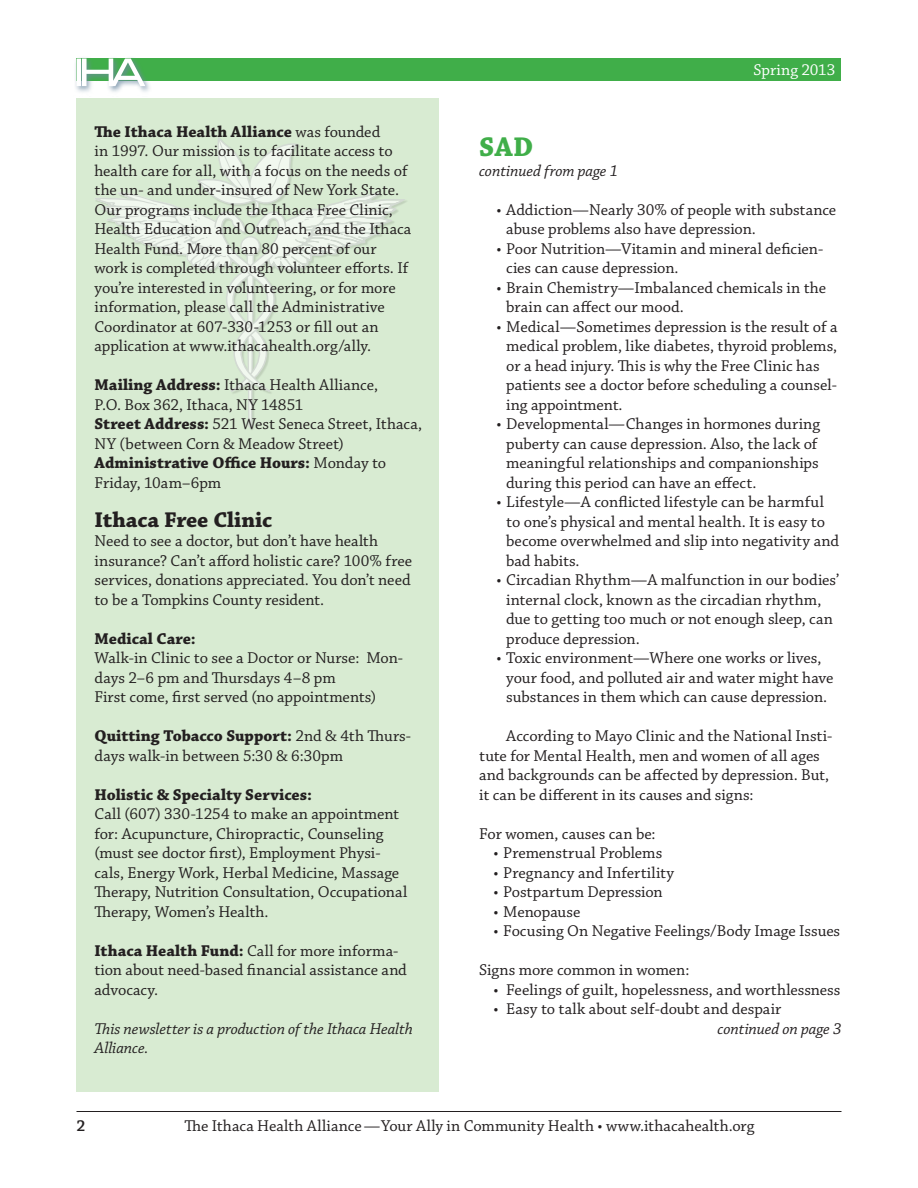
<style>
.page{position:relative;width:918px;height:1188px;background:#fff}
.page>*{position:absolute;margin:0;border:0;box-sizing:border-box;transform-origin:0 0}
.t1{font:700 28.5px "Chaparral Pro";color:#40ae49}
.t2{font:700 22.5px "Chaparral Pro";color:#231f20}
.t3{font:16.5px/19.5px "Chaparral Pro";color:#231f20}
.t4{font:italic 16.5px/19.5px "Chaparral Pro";letter-spacing:-.005em;color:#231f20}
.t5{font:700 16.5px "Chaparral Pro";color:#231f20}
.t6{font:16.5px "Chaparral Pro";letter-spacing:-.01em;color:#fff}
.t7{font:600 16.5px "Chaparral Pro";color:#231f20}
.s1{font-weight:700}
</style>
<div class="page">
<div style="left:76px;top:58px;width:766px;height:23px;background:#40ae49"></div>
<div style="left:74px;top:56px;width:84px;height:43px;background:#6d8aa1;opacity:.8"></div>
<svg style="left:76px;top:58px;width:69px;height:28px"></svg>
<hr style="left:76px;top:1111px;width:766px;height:1px;background:#231f20">
<div style="left:76px;top:98px;width:363px;height:994px;background:#d8ebd2"></div>
<svg style="left:95px;top:137px;width:310px;height:292px"></svg>
<p class="t3" style="left:94px;top:122px;width:318px"><span class="s1">The Ithaca Health Alliance</span> was founded<br>in 1997. Our mission is to facilitate access to health care for all, with a focus on the needs of the un- and under-insured of New York State.<br>Our programs include the Ithaca Free Clinic, Health Education and Outreach, and the Ithaca Health Fund. More than 80 percent of our work is completed through volunteer efforts. If you’re interested in volunteering, or for more information, please call the Administrative Coordinator at 607-330-1253 or fill out an application at www.ithacahealth.org/ally.</p>
<p class="t3" style="left:94px;top:376px;width:329px"><span class="s1">Mailing Address:</span> Ithaca Health Alliance,<br>P.O. Box 362, Ithaca, NY 14851<br><span class="s1">Street Address:</span> 521 West Seneca Street, Ithaca, NY (between Corn &amp; Meadow Street)<br><span class="s1">Administrative Office Hours:</span> Monday to Friday, 10am–6pm</p>
<h2 class="t2" style="left:94px;top:506px;width:179px">Ithaca Free Clinic</h2>
<p class="t3" style="left:94px;top:532px;width:319px">Need to see a doctor, but don’t have health insurance? Can’t afford holistic care? 100% free services, donations appreciated. You don’t need to be a Tompkins County resident.</p>
<p class="t5" style="left:94px;top:629px;width:103px">Medical Care:</p>
<p class="t3" style="left:94px;top:649px;width:310px">Walk-in Clinic to see a Doctor or Nurse: Mon&shy;days 2–6 pm and Thursdays 4–8 pm<br>First come, first served (no appointments)</p>
<p class="t3" style="left:94px;top:727px;width:318px"><span class="s1">Quitting Tobacco Support:</span> 2nd &amp; 4th Thurs&shy;days walk-in between 5:30 &amp; 6:30pm</p>
<p class="t5" style="left:94px;top:785px;width:219px">Holistic &amp; Specialty Services:</p>
<p class="t3" style="left:94px;top:805px;width:314px">Call (607) 330-1254 to make an appointment for: Acupuncture, Chiropractic, Counseling (must see doctor first), Employment Physi&shy;cals, Energy Work, Herbal Medicine, Massage Therapy, Nutrition Consultation, Occupational Therapy, Women’s Health.</p>
<p class="t3" style="left:94px;top:941px;width:314px"><span class="s1">Ithaca Health Fund:</span> Call for more informa&shy;tion about need-based financial assistance and advocacy.</p>
<p class="t4" style="left:94px;top:1019px;width:320px">This newsletter is a production of the Ithaca Health<br>Alliance.</p>
<p class="t6" style="left:754px;top:61px;width:83px">Spring 2013</p>
<h1 class="t1" style="left:479px;top:130px;width:56px">SAD</h1>
<p class="t4" style="left:479px;top:161px;width:140px">continued from page 1</p>
<p class="t3" style="left:506px;top:200px;width:332px;text-indent:-10px">• Addiction—Nearly 30% of people with substance abuse problems also have depression.</p>
<p class="t3" style="left:506px;top:239px;width:319px;text-indent:-10px">• Poor Nutrition—Vitamin and mineral deficien&shy;cies can cause depression.</p>
<p class="t3" style="left:506px;top:278px;width:321px;text-indent:-10px">• Brain Chemistry—Imbalanced chemicals in the brain can affect our mood.</p>
<p class="t3" style="left:506px;top:317px;width:333px;text-indent:-10px">• Medical—Sometimes depression is the result of a medical problem, like diabetes, thyroid problems, or a head injury. This is why the Free Clinic has patients see a doctor before scheduling a counsel&shy;ing appointment.</p>
<p class="t3" style="left:506px;top:415px;width:315px;text-indent:-10px">• Developmental—Changes in hormones during puberty can cause depression. Also, the lack of meaningful relationships and companionships during this period can have an effect.</p>
<p class="t3" style="left:506px;top:493px;width:334px;text-indent:-10px">• Lifestyle—A conflicted lifestyle can be harmful to one’s physical and mental health. It is easy to become overwhelmed and slip into negativity and bad habits.</p>
<p class="t3" style="left:506px;top:571px;width:335px;text-indent:-10px">• Circadian Rhythm—A malfunction in our bodies’ internal clock, known as the circadian rhythm, due to getting too much or not enough sleep, can produce depression.</p>
<p class="t3" style="left:506px;top:649px;width:329px;text-indent:-10px">• Toxic environment—Where one works or lives, your food, and polluted air and water might have substances in them which can cause depression.</p>
<p class="t3" style="left:479px;top:727px;width:355px;text-indent:27px">According to Mayo Clinic and the National Insti&shy;tute for Mental Health, men and women of all ages and backgrounds can be affected by depression. But, it can be different in its causes and signs:</p>
<p class="t3" style="left:479px;top:824px;width:178px">For women, causes can be:</p>
<p class="t3" style="left:493px;top:844px;width:170px">• Premenstrual Problems</p>
<p class="t3" style="left:493px;top:863px;width:182px">• Pregnancy and Infertility</p>
<p class="t3" style="left:493px;top:883px;width:171px">• Postpartum Depression</p>
<p class="t3" style="left:493px;top:902px;width:88px">• Menopause</p>
<p class="t3" style="left:493px;top:922px;width:348px">• Focusing On Negative Feelings/Body Image Issues</p>
<p class="t3" style="left:479px;top:961px;width:212px">Signs more common in women:</p>
<p class="t3" style="left:493px;top:980px;width:348px">• Feelings of guilt, hopelessness, and worthlessness</p>
<p class="t3" style="left:493px;top:1000px;width:290px">• Easy to talk about self-doubt and despair</p>
<p class="t4" style="left:718px;top:1019px;width:125px">continued on page 3</p>
<p class="t7" style="left:76px;top:1116px;width:10px">2</p>
<p class="t3" style="left:184px;top:1117px;width:572px">The Ithaca Health Alliance—Your Ally in Community Health • www.ithacahealth.org</p>
</div>
